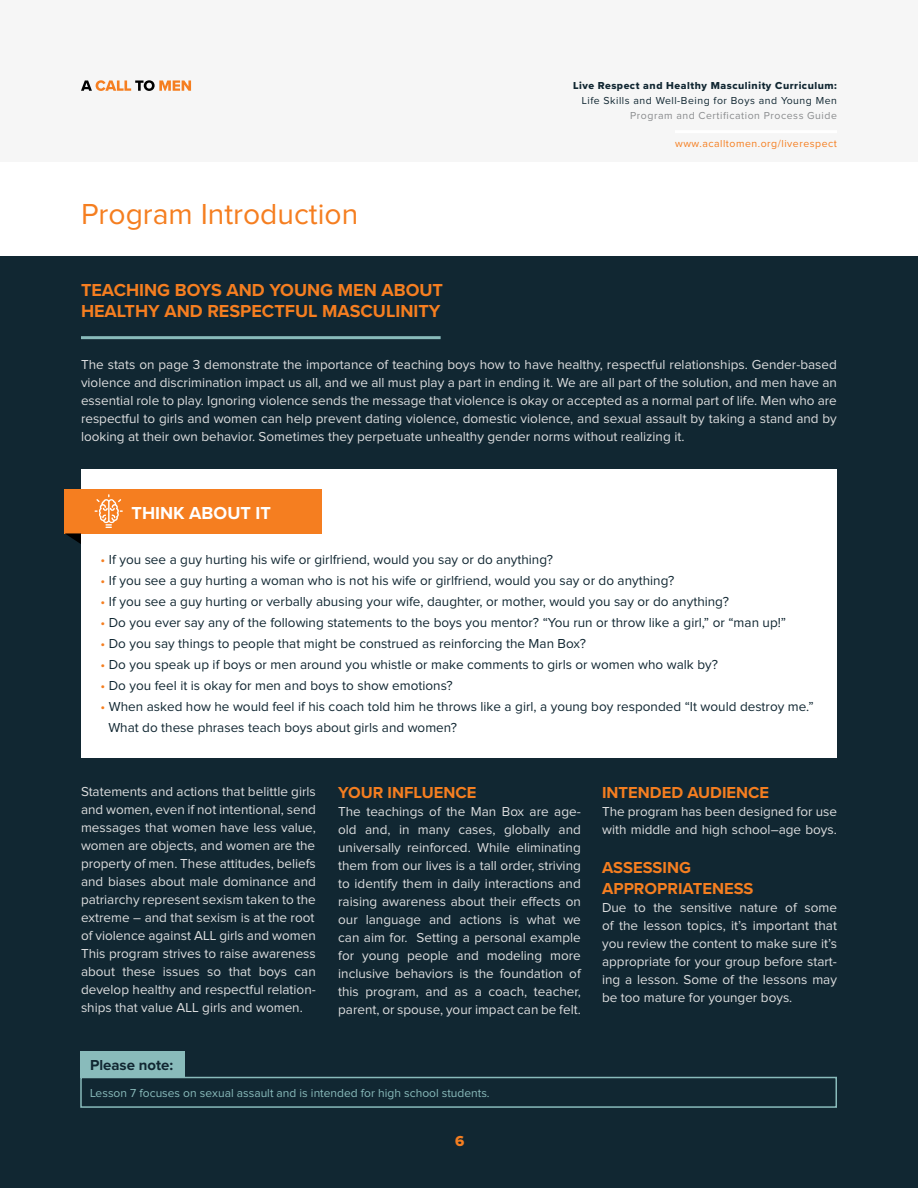
<style>
.page{position:relative;width:918px;height:1188px;background:#fff}
.page>*{position:absolute;margin:0;border:0;box-sizing:border-box;transform-origin:0 0}
.t1{font:30px "Proxima Nova";color:#f57e20}
.t2{font:700 18px/21px "Proxima Nova";color:#f57e20}
.t3{font:700 18px "Proxima Nova";color:#fff}
.t4{font:700 16.5px/21px "Proxima Nova";color:#f57e20}
.t5{font:700 15px "Proxima Nova";color:#112732}
.t6{font:15px "Proxima Nova Extrabld";color:#f57e20}
.t7{font:13.5px/18px "Proxima Nova";color:#dcddde;text-align:justify}
.t8{font:13.5px/21px "Proxima Nova";color:#112732}
.t9{font:12px "Proxima Nova";color:#89bbbb}
.t10{font:10.5px "Proxima Nova Extrabld";letter-spacing:.05em;color:#112732}
.t11{font:10.5px "Proxima Nova";letter-spacing:.05em;color:#112732}
.t12{font:10.5px "Proxima Nova";letter-spacing:.05em;color:#8a8c8e}
.t13{font:10.5px "Proxima Nova";letter-spacing:.05em;color:#f57e20}
.s1{color:#f57e20}
</style>
<div class="page">
<div style="left:0;top:162px;width:918px;height:1026px;background:#112732"></div>
<div style="left:0;top:0;width:918px;height:162px;background:#f6f6f6"></div>
<svg style="left:81px;top:80px;width:110px;height:11px"></svg>
<hr style="left:675px;top:130px;width:162px;height:3px;background:#fff">
<div style="left:80px;top:1051px;width:105px;height:27px;background:#89bbbb"></div>
<div style="left:80px;top:1077px;width:757px;height:31px;border:2px solid #89bbbb"></div>
<hr style="left:81px;top:336px;width:360px;height:3px;background:#89bbbb">
<div style="left:0;top:162px;width:918px;height:94px;background:#fff"></div>
<div style="left:81px;top:470px;width:756px;height:288px;background:#fff"></div>
<div style="left:65px;top:489px;width:257px;height:44px;background:#f57e20"></div>
<svg style="left:65px;top:533px;width:16px;height:11px"></svg>
<svg style="left:95px;top:494px;width:28px;height:34px"></svg>
<p class="t10" style="left:573px;top:77px;width:265px">Live Respect and Healthy Masculinity Curriculum:</p>
<p class="t11" style="left:582px;top:95px;width:257px">Life Skills and Well-Being for Boys and Young Men</p>
<p class="t12" style="left:630px;top:110px;width:208px">Program and Certification Process Guide</p>
<h1 class="t1" style="left:81px;top:200px;width:279px">Program Introduction</h1>
<h2 class="t2" style="left:81px;top:279px;width:364px">TEACHING BOYS AND YOUNG MEN ABOUT<br>HEALTHY AND RESPECTFUL MASCULINITY</h2>
<p class="t13" style="left:675px;top:139px;width:163px">www.acalltomen.org/liverespect</p>
<p class="t7" style="left:81px;top:357px;width:758px">The stats on page 3 demonstrate the importance of teaching boys how to have healthy, respectful relationships. Gender-based violence and discrimination impact us all, and we all must play a part in ending it. We are all part of the solution, and men have an essential role to play. Ignoring violence sends the message that violence is okay or accepted as a normal part of life. Men who are respectful to girls and women can help prevent dating violence, domestic violence, and sexual assault by taking a stand and by looking at their own behavior. Sometimes they perpetuate unhealthy gender norms without realizing it.</p>
<h2 class="t3" style="left:132px;top:500px;width:141px">THINK ABOUT IT</h2>
<p class="t8" style="left:101px;top:549px;width:454px"><span class="s1">•</span> If you see a guy hurting his wife or girlfriend, would you say or do anything?</p>
<p class="t8" style="left:101px;top:570px;width:575px"><span class="s1">•</span> If you see a guy hurting a woman who is not his wife or girlfriend, would you say or do anything?</p>
<p class="t8" style="left:101px;top:591px;width:630px"><span class="s1">•</span> If you see a guy hurting or verbally abusing your wife, daughter, or mother, would you say or do anything?</p>
<p class="t8" style="left:101px;top:612px;width:687px"><span class="s1">•</span> Do you ever say any of the following statements to the boys you mentor? “You run or throw like a girl,” or “man up!”</p>
<p class="t8" style="left:101px;top:633px;width:487px"><span class="s1">•</span> Do you say things to people that might be construed as reinforcing the Man Box?</p>
<p class="t8" style="left:101px;top:655px;width:619px"><span class="s1">•</span> Do you speak up if boys or men around you whistle or make comments to girls or women who walk by?</p>
<p class="t8" style="left:101px;top:676px;width:354px"><span class="s1">•</span> Do you feel it is okay for men and boys to show emotions?</p>
<p class="t8" style="left:108px;top:697px;width:707px;text-indent:-8px"><span class="s1">•</span> When asked how he would feel if his coach told him he throws like a girl, a young boy responded “It would destroy me.”<br>What do these phrases teach boys about girls and women?</p>
<p class="t7" style="left:81px;top:783px;width:236px">Statements and actions that belittle girls and women, even if not intentional, send messages that women have less value, women are objects, and women are the property of men. These attitudes, beliefs and biases about male dominance and patriarchy represent sexism taken to the extreme – and that sexism is at the root of violence against ALL girls and women This program strives to raise awareness about these issues so that boys can develop healthy and respectful relation&shy;ships that value ALL girls and women.</p>
<p class="t4" style="left:338px;top:782px;width:140px">YOUR INFLUENCE</p>
<p class="t7" style="left:338px;top:803px;width:244px">The teachings of the Man Box are age&shy;old and, in many cases, globally and universally reinforced. While eliminating them from our lives is a tall order, striving to identify them in daily interactions and raising awareness about their effects on our language and actions is what we can aim for. Setting a personal example for young people and modeling more inclusive behaviors is the foundation of this program, and as a coach, teacher, parent, or spouse, your impact can be felt.</p>
<p class="t5" style="left:90px;top:1054px;width:85px">Please note:</p>
<p class="t9" style="left:90px;top:1088px;width:401px">Lesson 7 focuses on sexual assault and is intended for high school students.</p>
<p class="t6" style="left:455px;top:1130px;width:11px">6</p>
<p class="t4" style="left:602px;top:782px;width:169px">INTENDED AUDIENCE</p>
<p class="t7" style="left:602px;top:803px;width:236px">The program has been designed for use with middle and high school–age boys.</p>
<p class="t4" style="left:602px;top:857px;width:153px">ASSESSING<br>APPROPRIATENESS</p>
<p class="t7" style="left:602px;top:899px;width:236px">Due to the sensitive nature of some of the lesson topics, it’s important that you review the content to make sure it’s appropriate for your group before start&shy;ing a lesson. Some of the lessons may be too mature for younger boys.</p>
</div>
